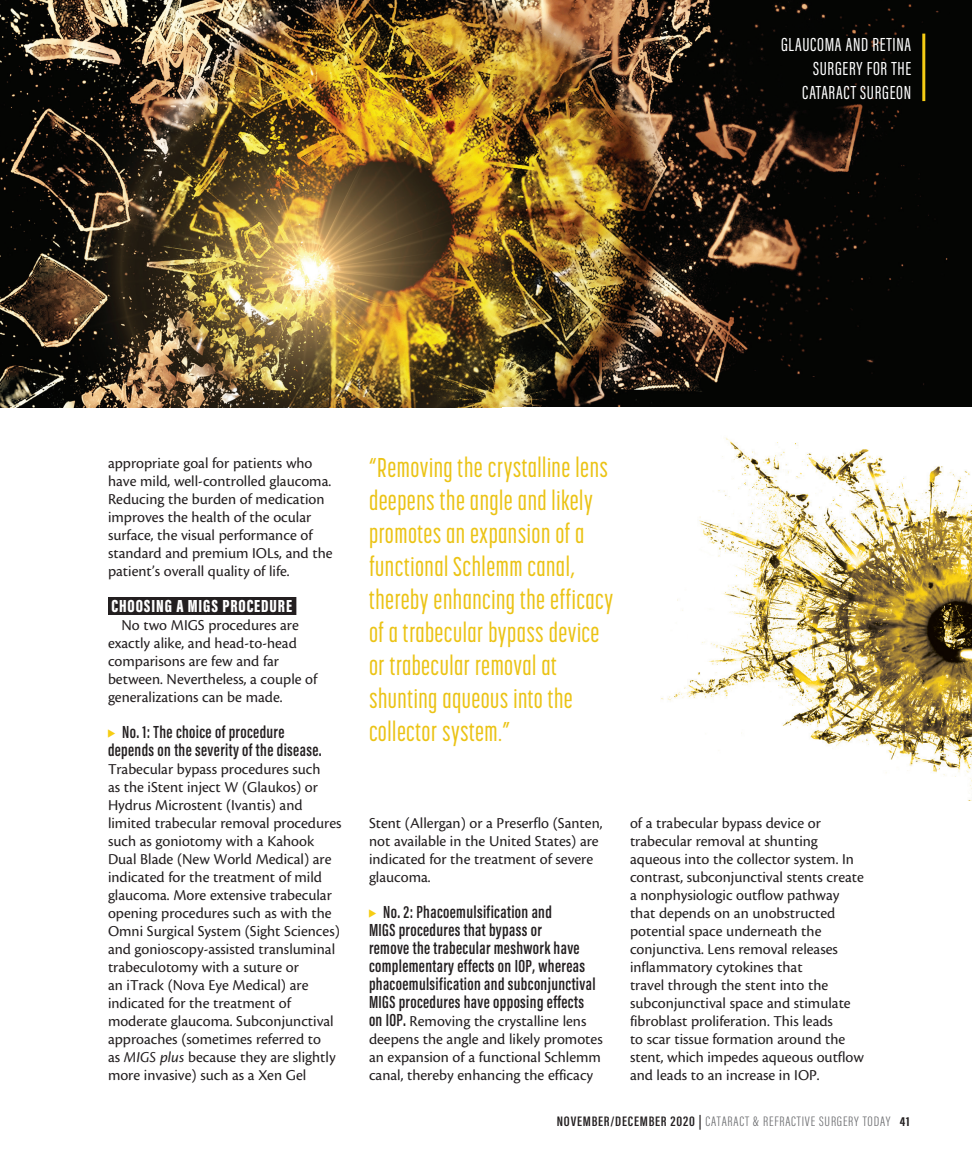
<style>
.page{position:relative;width:972px;height:1161px;background:#fff}
.page>*{position:absolute;margin:0;border:0;box-sizing:border-box;transform-origin:0 0}
.pullquote{font:500 27px/33px "Korolev Compressed";letter-spacing:.02em;color:#ebc315;scale:.95 1}
.t1{font:19.5px/24px "Acumin Pro Extra Cond";letter-spacing:.035em;color:#fff;text-align:right}
.subhead_2{font:600 18px/18px "Acumin Pro Extra Cond";letter-spacing:.02em;color:#231f20}
.subhead{font:900 18px "Acumin Pro Extra Cond";letter-spacing:.05em;color:#fff}
.subhead_2-2{font:15.75px/18px "Cronos Pro";color:#231f20}
.body{font:15.75px/18px "Cronos Pro";color:#231f20}
.t2{font:300 14.1px "Acumin Pro Extra Cond";letter-spacing:.05em;color:#6c6d70;scale:1.11 1}
.s1{font-style:italic}
.s2{font-family:"Acumin Pro Extra Cond";font-weight:600;font-size:18px}
.s3{font-weight:600;color:#231f20}
.s4{font-weight:700;font-size:13.35px;color:#231f20}
</style>
<div class="page">
<div style="left:108px;top:597px;width:188px;height:18px;background:#231f20"></div>
<img style="left:0;top:0;width:972px;height:408px">
<img style="left:503px;top:407px;width:469px;height:394px">
<hr style="left:922px;top:34px;width:3px;height:67px;background:#f6cd14">
<svg style="left:839px;top:38px;width:10px;height:12px"></svg>
<p class="t1" style="left:781px;top:32px;width:132px">GLAUCOMA AND RETINA<br>SURGERY FOR THE<br>CATARACT SURGEON</p>
<p class="body" style="left:108px;top:454px;width:226px">appropriate goal for patients who have mild, well-controlled glaucoma.<br>Reducing the burden of medication improves the health of the ocular surface, the visual performance of standard and premium IOLs, and the patient’s overall quality of life.</p>
<p class="subhead" style="left:111px;top:595px;width:182px">CHOOSING A MIGS PROCEDURE</p>
<p class="body" style="left:108px;top:616px;width:211px;text-indent:14px">No two MIGS procedures are exactly alike, and head-to-head comparisons are few and far between. Nevertheless, a couple of generalizations can be made.</p>
<p class="subhead_2" style="left:108px;top:723px;width:215px;text-indent:14px">No. 1: The choice of procedure depends on the severity of the disease.</p>
<p class="subhead_2-2" style="left:108px;top:760px;width:235px">Trabecular bypass procedures such<br>as the iStent inject W (Glaukos) or Hydrus Microstent (Ivantis) and limited trabecular removal procedures such as goniotomy with a Kahook Dual Blade (New World Medical) are indicated for the treatment of mild glaucoma. More extensive trabecular opening procedures such as with the Omni Surgical System (Sight Sciences) and gonioscopy-assisted transluminal trabeculotomy with a suture or<br>an iTrack (Nova Eye Medical) are indicated for the treatment of moderate glaucoma. Subconjunctival approaches (sometimes referred to<br>as <span class="s1">MIGS plus</span> because they are slightly more invasive) such as a Xen Gel</p>
<p class="pullquote" style="left:369px;top:451px;width:258px">“Removing the crystalline lens deepens the angle and likely promotes an expansion of a functional Schlemm canal, thereby enhancing the efficacy of a trabecular bypass device or trabecular removal at shunting aqueous into the collector system.”</p>
<p class="subhead_2-2" style="left:369px;top:814px;width:235px">Stent (Allergan) or a Preserflo (Santen, not available in the United States) are indicated for the treatment of severe glaucoma.</p>
<p class="subhead_2" style="left:369px;top:903px;width:228px;text-indent:14px">No. 2: Phacoemulsification and<br>MIGS procedures that bypass or<br>remove the trabecular meshwork have complementary effects on IOP, whereas phacoemulsification and subconjunctival MIGS procedures have opposing effects</p>
<p class="subhead_2-2" style="left:369px;top:1012px;width:235px"><span class="s2">on IOP.</span> Removing the crystalline lens deepens the angle and likely promotes an expansion of a functional Schlemm canal, thereby enhancing the efficacy</p>
<p class="subhead_2-2" style="left:630px;top:814px;width:236px">of a trabecular bypass device or trabecular removal at shunting aqueous into the collector system. In contrast, subconjunctival stents create a nonphysiologic outflow pathway that depends on an unobstructed potential space underneath the conjunctiva. Lens removal releases inflammatory cytokines that<br>travel through the stent into the subconjunctival space and stimulate fibroblast proliferation. This leads<br>to scar tissue formation around the stent, which impedes aqueous outflow and leads to an increase in IOP.</p>
<p class="t2" style="left:557px;top:1113px;width:319px"><span class="s3">NOVEMBER/DECEMBER 2020 |</span> CATARACT &amp; REFRACTIVE SURGERY TODAY <span class="s4">41</span></p>
</div>
